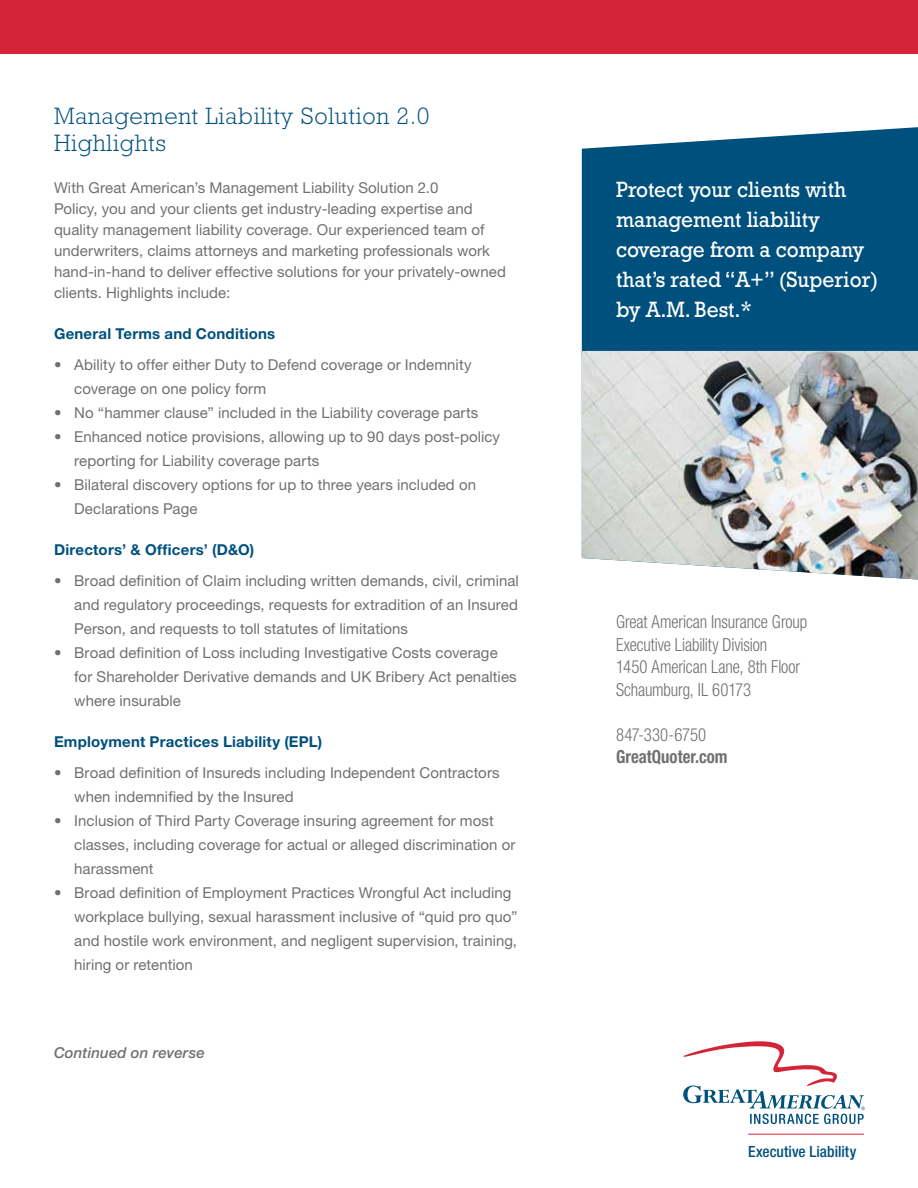
<style>
.page{position:relative;width:918px;height:1188px;background:#fff}
.page>*{position:absolute;margin:0;border:0;box-sizing:border-box;transform-origin:0 0}
.t1{font:300 24px/27px "Rockwell Std";letter-spacing:.03em;color:#00507d}
.t2{font:22.5px/30px "Rockwell Std";color:#fff;scale:.93 1}
.t3{font:300 condensed 18px/22.5px "Helvetica Neue LT Std";letter-spacing:-.005em;color:#707073;scale:.93 1}
.t4{font:700 condensed 18px "Helvetica Neue LT Std";color:#707073;scale:.93 1}
.t5{font:500 condensed 15.45px "Helvetica Neue LT Std";letter-spacing:.005em;color:#00507d}
.t6{font:15px/24px "Helvetica Neue LT Std";letter-spacing:.005em;color:#707073}
.t7{font:700 15px "Helvetica Neue LT Std";letter-spacing:.015em;color:#00507d}
.t8{font:italic 500 15px "Helvetica Neue LT Std";letter-spacing:.01em;color:#707073}
</style>
<div class="page">
<div style="left:0;top:0;width:918px;height:54px;background:#d42437"></div>
<hr style="left:748px;top:1134px;width:116px;height:1px;background:#d42437">
<svg style="left:683px;top:1041px;width:182px;height:83px"></svg>
<div style="left:582px;top:127px;width:336px;height:224px;background:#00507d"></div>
<img style="left:582px;top:351px;width:336px;height:229px">
<h1 class="t1" style="left:54px;top:103px;width:377px">Management Liability Solution 2.0<br>Highlights</h1>
<p class="t6" style="left:54px;top:177px;width:453px;line-height:21px">With Great American’s Management Liability Solution 2.0<br>Policy, you and your clients get industry-leading expertise and quality management liability coverage. Our experienced team of underwriters, claims attorneys and marketing professionals work hand-in-hand to deliver effective solutions for your privately-owned clients. Highlights include:</p>
<p class="t7" style="left:54px;top:324px;width:223px">General Terms and Conditions</p>
<p class="t6" style="left:74px;top:352px;width:399px;text-indent:-20px">• Ability to offer either Duty to Defend coverage or Indemnity coverage on one policy form</p>
<p class="t6" style="left:54px;top:400px;width:426px">• No “hammer clause” included in the Liability coverage parts</p>
<p class="t6" style="left:74px;top:424px;width:427px;text-indent:-20px">• Enhanced notice provisions, allowing up to 90 days post-policy reporting for Liability coverage parts</p>
<p class="t6" style="left:74px;top:472px;width:403px;text-indent:-20px">• Bilateral discovery options for up to three years included on<br>Declarations Page</p>
<p class="t7" style="left:54px;top:540px;width:202px">Directors’ &amp; Officers’ (D&amp;O)</p>
<p class="t6" style="left:74px;top:568px;width:446px;text-align:justify;text-indent:-20px">• Broad definition of Claim including written demands, civil, criminal and regulatory proceedings, requests for extradition of an Insured Person, and requests to toll statutes of limitations</p>
<p class="t6" style="left:74px;top:640px;width:444px;text-indent:-20px">• Broad definition of Loss including Investigative Costs coverage for Shareholder Derivative demands and UK Bribery Act penalties where insurable</p>
<p class="t7" style="left:54px;top:732px;width:270px">Employment Practices Liability (EPL)</p>
<p class="t6" style="left:74px;top:760px;width:427px;text-indent:-20px">• Broad definition of Insureds including Independent Contractors when indemnified by the Insured</p>
<p class="t6" style="left:74px;top:808px;width:443px;text-indent:-20px">• Inclusion of Third Party Coverage insuring agreement for most classes, including coverage for actual or alleged discrimination or harassment</p>
<p class="t6" style="left:74px;top:880px;width:445px;text-indent:-20px">• Broad definition of Employment Practices Wrongful Act including workplace bullying, sexual harassment inclusive of “quid pro quo” and hostile work environment, and negligent supervision, training, hiring or retention</p>
<p class="t8" style="left:54px;top:1044px;width:152px">Continued on reverse</p>
<h2 class="t2" style="left:616px;top:174px;width:283px">Protect your clients with management liability coverage from a company that’s rated “A+” (Superior) by A.M. Best.*</h2>
<p class="t3" style="left:616px;top:611px;width:207px">Great American Insurance Group<br>Executive Liability Division<br>1450 American Lane, 8th Floor<br>Schaumburg, IL 60173</p>
<p class="t3" style="left:616px;top:723px;width:99px">847-330-6750</p>
<p class="t4" style="left:616px;top:746px;width:121px">GreatQuoter.com</p>
<p class="t5" style="left:748px;top:1142px;width:110px">Executive Liability</p>
</div>
